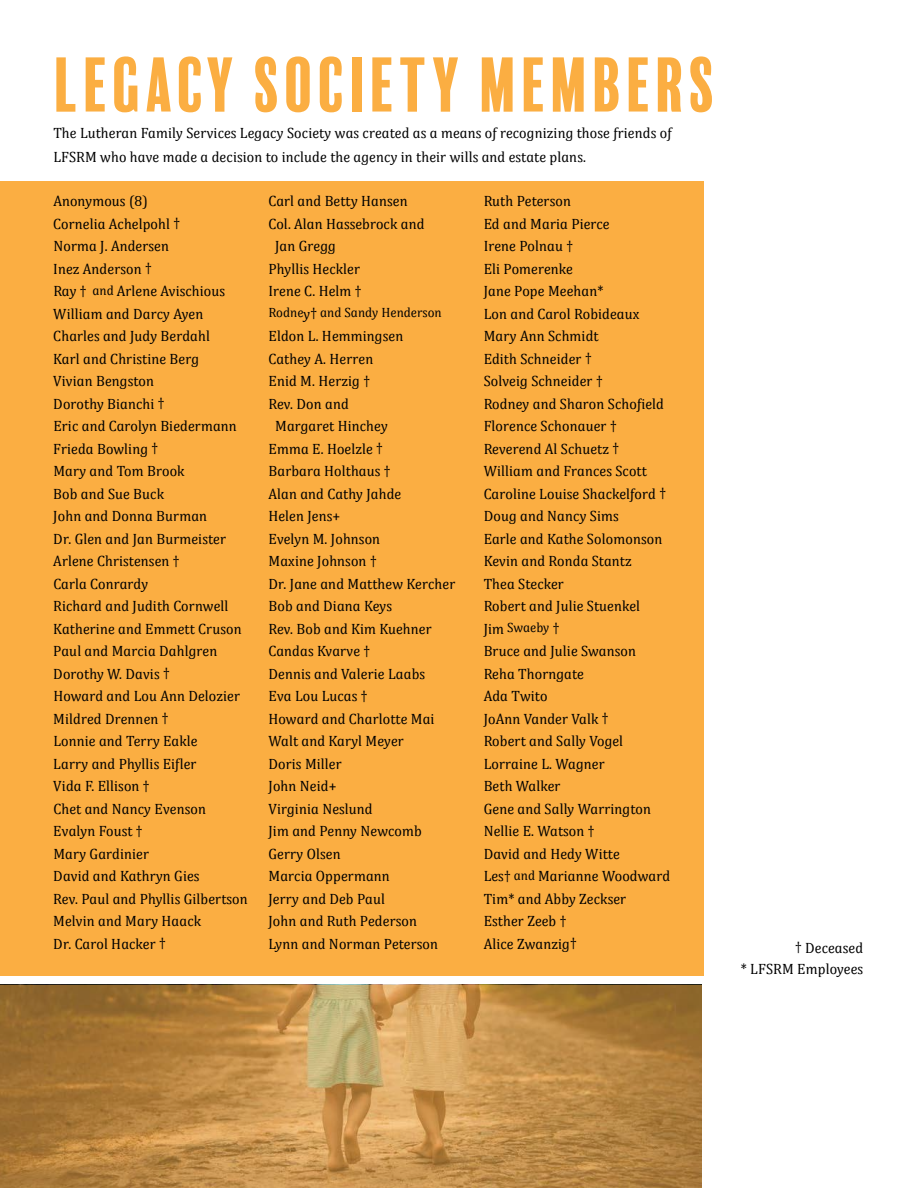
<style>
.page{position:relative;width:918px;height:1188px;background:#fff}
.page>*{position:absolute;margin:0;border:0;box-sizing:border-box;transform-origin:0 0}
.t1{font:70.5px "Balboa Plus Fill";letter-spacing:.02em;color:#fbae42}
.t2{font:italic 15px/22.5px "Cambria";color:#000}
.t3{font:italic 13.5px "Cambria";color:#000}
.s1{font-size:13.5px}
.s2{font-size:15px}
</style>
<div class="page">
<div style="left:0;top:181px;width:703px;height:795px;background:#fbae42"></div>
<svg style="left:0;top:985px;width:702px;height:203px"></svg>
<h1 class="t1" style="left:54px;top:45px;width:666px">LEGACY SOCIETY MEMBERS</h1>
<p class="t2" style="left:54px;top:121px;width:620px;line-height:24px">TheLutheran Family ServicesLegacy Society wascreated asa meansof recognizingthosefriendsof<br>LFSRM whohavemadea decision toincludetheagency in theirwillsand estateplans.</p>
<p class="t2" style="left:54px;top:189px;width:200px">Anonymous(8)<br>Cornelia Achelpohl<span class="s1">†<br></span>Norma J.Andersen<br>InezAnderson <span class="s1">†<br></span>Ray <span class="s1">† and</span> ArleneAvischious<br>William and Darcy Ayen<br>Charlesand Judy Berdahl<br>Karland ChristineBerg<br>Vivian Bengston<br>Dorothy Bianchi<span class="s1">†<br></span>Ericand Carolyn Biedermann<br>Frieda Bowling<span class="s1">†<br></span>Mary and Tom Brook<br>Boband SueBuck<br>John and Donna Burman<br>Dr.Glen and Jan Burmeister<br>ArleneChristensen <span class="s1">†<br></span>Carla Conrardy<br>Richard and Judith Cornwell<br>Katherineand EmmettCruson<br>Pauland Marcia Dahlgren<br>Dorothy W.Davis<span class="s1">†<br></span>Howard and Lou Ann Delozier<br>Mildred Drennen <span class="s1">†<br></span>Lonnieand Terry Eakle<br>Larry and PhyllisEifler<br>Vida F.Ellison <span class="s1">†<br></span>Chetand Nancy Evenson<br>Evalyn Foust<span class="s1">†<br></span>Mary Gardinier<br>David and Kathryn Gies<br>Rev.Pauland PhyllisGilbertson<br>Melvin and Mary Haack<br>Dr.CarolHacker<span class="s1">†</span></p>
<p class="t2" style="left:269px;top:189px;width:145px">Carland Betty Hansen</p>
<p class="t2" style="left:269px;top:212px;width:162px">Col.Alan Hassebrockand</p>
<p class="t2" style="left:276px;top:234px;width:67px">Jan Gregg</p>
<p class="t2" style="left:269px;top:257px;width:97px">PhyllisHeckler</p>
<p class="t2" style="left:269px;top:279px;width:98px">IreneC.Helm <span class="s1">†</span></p>
<p class="t3" style="left:269px;top:303px;width:179px">Rodne<span class="s2">y</span>†and Sandy Henderson</p>
<p class="t2" style="left:269px;top:324px;width:141px">Eldon L.Hemmingsen</p>
<p class="t2" style="left:269px;top:347px;width:111px">Cathey A.Herren</p>
<p class="t2" style="left:269px;top:369px;width:107px">Enid M.Herzig<span class="s1">†</span></p>
<p class="t2" style="left:269px;top:392px;width:86px">Rev.Don and</p>
<p class="t2" style="left:276px;top:414px;width:114px">MargaretHinchey</p>
<p class="t2" style="left:269px;top:437px;width:120px">Emma E.Hoelzle<span class="s1">†</span></p>
<p class="t2" style="left:269px;top:459px;width:127px">Barbara Holthaus<span class="s1">†</span></p>
<p class="t2" style="left:269px;top:482px;width:139px">Alan and Cathy Jahde</p>
<p class="t2" style="left:269px;top:504px;width:78px">Helen Jens+</p>
<p class="t2" style="left:269px;top:527px;width:118px">Evelyn M.Johnson</p>
<p class="t2" style="left:269px;top:549px;width:113px">MaxineJohnson <span class="s1">†</span></p>
<p class="t2" style="left:269px;top:572px;width:193px">Dr.Janeand Matthew Kercher</p>
<p class="t2" style="left:269px;top:594px;width:129px">Boband Diana Keys</p>
<p class="t2" style="left:269px;top:617px;width:169px">Rev.Boband Kim Kuehner</p>
<p class="t2" style="left:269px;top:639px;width:107px">CandasKvarve<span class="s1">†</span></p>
<p class="t2" style="left:269px;top:662px;width:162px">Dennisand ValerieLaabs</p>
<p class="t2" style="left:269px;top:684px;width:104px">Eva Lou Lucas<span class="s1">†</span></p>
<p class="t2" style="left:269px;top:707px;width:172px">Howard and CharlotteMai</p>
<p class="t2" style="left:269px;top:729px;width:141px">Waltand KarylMeyer</p>
<p class="t2" style="left:269px;top:752px;width:79px">DorisMiller</p>
<p class="t2" style="left:269px;top:774px;width:74px">John Neid+</p>
<p class="t2" style="left:269px;top:797px;width:110px">Virginia Neslund</p>
<p class="t2" style="left:269px;top:819px;width:159px">Jim and Penny Newcomb</p>
<p class="t2" style="left:269px;top:842px;width:78px">Gerry Olsen</p>
<p class="t2" style="left:269px;top:864px;width:127px">Marcia Oppermann</p>
<p class="t2" style="left:269px;top:887px;width:122px">Jerry and DebPaul</p>
<p class="t2" style="left:269px;top:909px;width:154px">John and Ruth Pederson</p>
<p class="t2" style="left:269px;top:932px;width:175px">Lynn and Norman Peterson</p>
<p class="t2" style="left:484px;top:189px;width:188px">Ruth Peterson<br>Ed and Maria Pierce<br>IrenePolnau <span class="s1">†<br></span>EliPomerenke<br>JanePopeMeehan*<br>Lon and CarolRobideaux<br>Mary Ann Schmidt<br>Edith Schneider<span class="s1">†<br></span>SolveigSchneider<span class="s1">†<br></span>Rodney and Sharon Schofield<br>FlorenceSchonauer<span class="s1">†<br></span>Reverend AlSchuetz<span class="s1">†<br></span>William and FrancesScott<br>CarolineLouiseShackelford <span class="s1">†<br></span>Dougand Nancy Sims<br>Earleand KatheSolomonson<br>Kevin and Ronda Stantz<br>Thea Stecker<br>Robertand JulieStuenkel</p>
<p class="t3" style="left:484px;top:618px;width:81px"><span class="s2">Jim</span> Swaeby †</p>
<p class="t2" style="left:484px;top:639px;width:192px">Bruceand JulieSwanson<br>Reha Thorngate<br>Ada Twito<br>JoAnn VanderValk<span class="s1">†<br></span>Robertand Sally Vogel<br>LorraineL.Wagner<br>Beth Walker<br>Geneand Sally Warrington<br>NellieE.Watson <span class="s1">†<br></span>David and Hedy Witte<br>Les<span class="s1">†and</span> MarianneWoodward<br>Tim*and Abby Zeckser<br>EstherZeeb<span class="s1">†<br></span>AliceZwanzig<span class="s1">†</span></p>
<p class="t2" style="left:741px;top:936px;width:128px;line-height:21.8px;text-align:right"><span class="s1">†</span>Deceased *LFSRM Employees</p>
</div>
